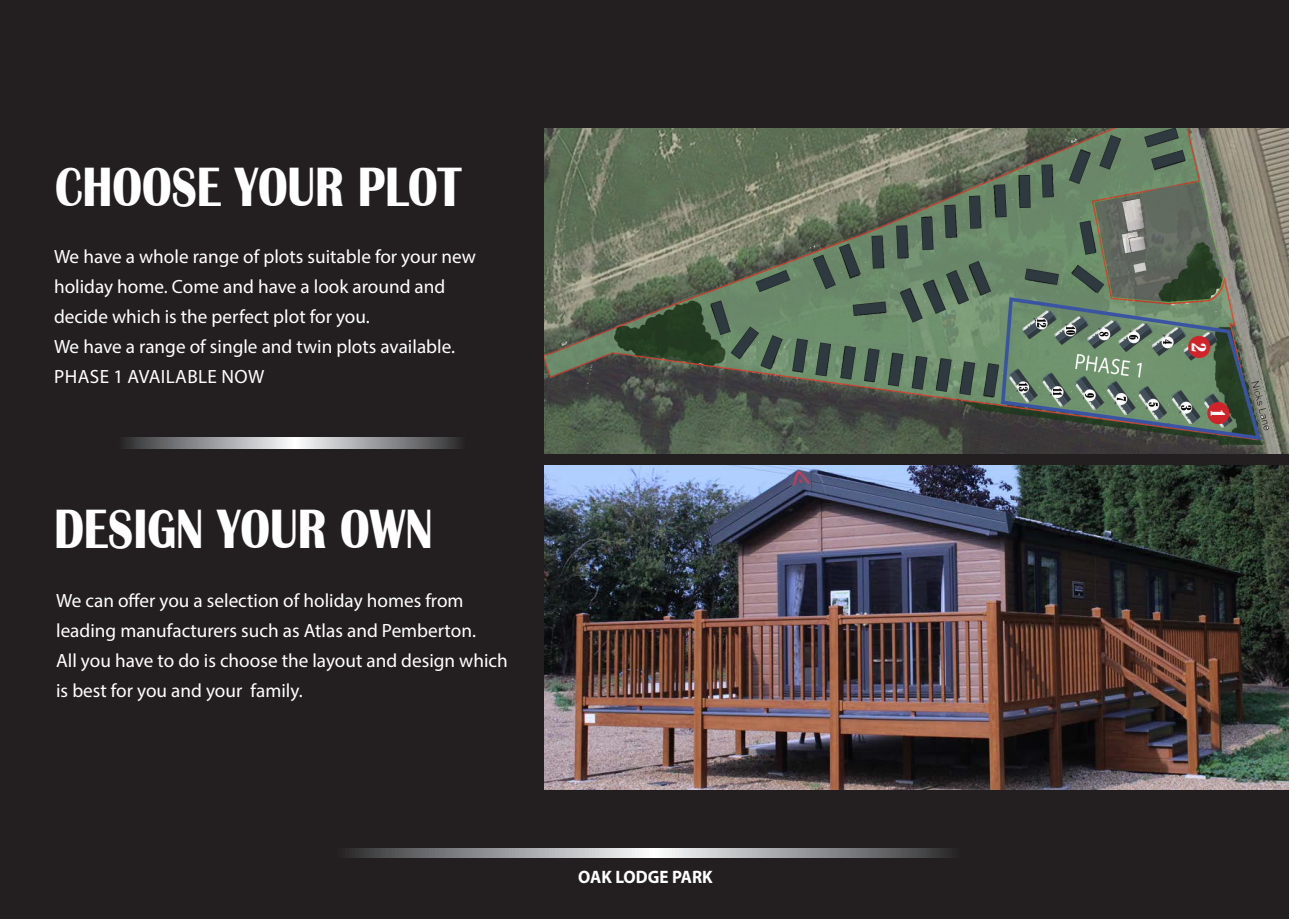
<style>
.page{position:relative;width:1289px;height:919px;background:#fff}
.page>*{position:absolute;margin:0;border:0;box-sizing:border-box;transform-origin:0 0}
.t1{font:700 57px "Britannic";color:#fff;scale:.8 1}
.t2{font:19.2px/30px "Myriad Pro";color:#fff}
.t3{font:700 18px "Myriad Pro";color:#fff;scale:.95 1}
.t4{font:condensed 18px "Bernard";color:#fff}
</style>
<div class="page">
<div style="left:0;top:0;width:1288px;height:918px;background:#231f20"></div>
<img style="left:544px;top:466px;width:744px;height:323px">
<img style="left:544px;top:128px;width:744px;height:325px">
<svg style="left:345px;top:848px;width:607px;height:9px"></svg>
<svg style="left:123px;top:438px;width:338px;height:10px"></svg>
<div style="left:1207px;top:402px;width:22px;height:22px;background:#d1232a;border-radius:50%"></div>
<div style="left:1188px;top:336px;width:22px;height:22px;background:#d1232a;border-radius:50%"></div>
<p class="t1" style="left:55px;top:154px;width:509px">CHOOSE YOUR PLOT</p>
<p class="t2" style="left:54px;top:241px;width:423px">We have a whole range of plots suitable for your new holiday home. Come and have a look around and decide which is the perfect plot for you.</p>
<p class="t2" style="left:54px;top:331px;width:402px">We have a range of single and twin plots available.<br>PHASE 1 AVAILABLE NOW</p>
<p class="t1" style="left:54px;top:497px;width:475px">DESIGN YOUR OWN</p>
<p class="t2" style="left:56px;top:585px;width:421px">We can offer you a selection of holiday homes from leading manufacturers such as Atlas and Pemberton.</p>
<p class="t2" style="left:56px;top:645px;width:453px">All you have to do is choose the layout and design which is best for you and your family.</p>
<p class="t3" style="left:578px;top:864px;width:143px">OAK LODGE PARK</p>
<p class="t4" style="left:1209px;top:342px;width:10px;rotate:90deg">2</p>
<p class="t4" style="left:1228px;top:409px;width:8px;rotate:90deg">1</p>
</div>
